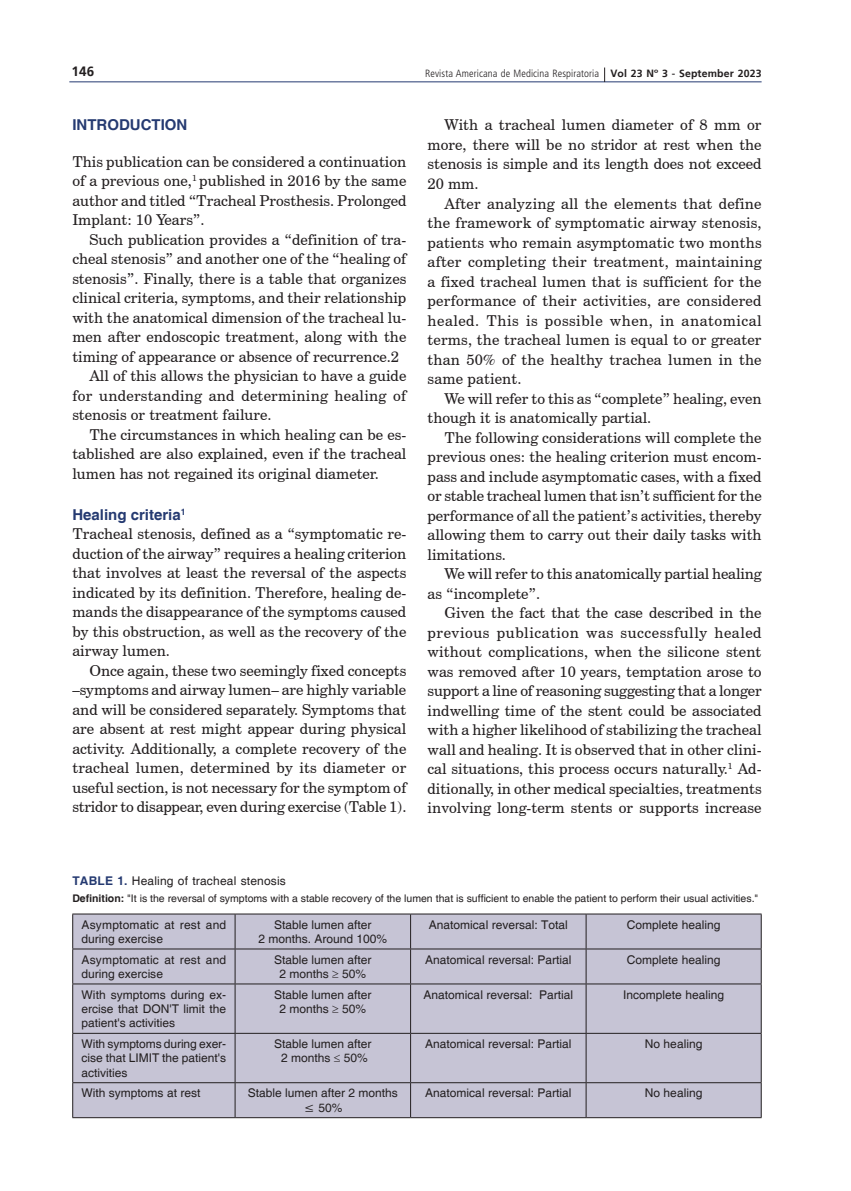
<style>
.page{position:relative;width:851px;height:1191px;background:#fff}
.page>*{position:absolute;margin:0;border:0;box-sizing:border-box;transform-origin:0 0}
.t1{font:15px/19.5px "Century Schoolbook BT";color:#231f20;text-align:justify}
.t2{font:700 15px "Helvetica";color:#253a71}
.t3{font:700 13.5px "Frutiger";color:#231f20}
.t4{font:12px/14.4px "Helvetica";color:#231f20;text-align:center}
.t5{font:10.5px "Helvetica";color:#231f20}
.t6{font:300 condensed 10.5px "Frutiger LT Std";letter-spacing:.01em;color:#231f20}
.s1{font-family:"Frutiger";font-weight:700;font-stretch:normal}
.s2{font-weight:700;color:#253a71}
.s3{font-weight:700}
</style>
<div class="page">
<hr style="left:69px;top:81px;width:692px;height:1px;background:#253a71">
<svg style="left:604px;top:67px;width:1px;height:15px"></svg>
<div style="left:73px;top:914px;width:687px;height:203px;background:#c6c4d5"></div>
<hr style="left:235px;top:914px;width:1px;height:34px;background:#231f20">
<hr style="left:410px;top:914px;width:1px;height:34px;background:#231f20">
<hr style="left:585px;top:914px;width:1px;height:34px;background:#231f20">
<hr style="left:760px;top:914px;width:1px;height:34px;background:#231f20">
<hr style="left:235px;top:949px;width:1px;height:34px;background:#231f20">
<hr style="left:410px;top:949px;width:1px;height:34px;background:#231f20">
<hr style="left:585px;top:949px;width:1px;height:34px;background:#231f20">
<hr style="left:760px;top:949px;width:1px;height:34px;background:#231f20">
<hr style="left:72px;top:983px;width:163px;height:1px;background:#231f20">
<hr style="left:235px;top:983px;width:175px;height:1px;background:#231f20">
<hr style="left:235px;top:984px;width:1px;height:49px;background:#231f20">
<hr style="left:410px;top:983px;width:176px;height:1px;background:#231f20">
<hr style="left:410px;top:984px;width:1px;height:49px;background:#231f20">
<hr style="left:586px;top:983px;width:175px;height:1px;background:#231f20">
<hr style="left:585px;top:984px;width:1px;height:49px;background:#231f20">
<hr style="left:760px;top:984px;width:1px;height:49px;background:#231f20">
<hr style="left:72px;top:1033px;width:163px;height:1px;background:#231f20">
<hr style="left:235px;top:1033px;width:175px;height:1px;background:#231f20">
<hr style="left:235px;top:1033px;width:1px;height:49px;background:#231f20">
<hr style="left:410px;top:1033px;width:176px;height:1px;background:#231f20">
<hr style="left:410px;top:1033px;width:1px;height:49px;background:#231f20">
<hr style="left:586px;top:1033px;width:175px;height:1px;background:#231f20">
<hr style="left:585px;top:1033px;width:1px;height:49px;background:#231f20">
<hr style="left:760px;top:1033px;width:1px;height:49px;background:#231f20">
<hr style="left:72px;top:1082px;width:163px;height:1px;background:#231f20">
<hr style="left:235px;top:1082px;width:175px;height:1px;background:#231f20">
<hr style="left:235px;top:1083px;width:1px;height:34px;background:#231f20">
<hr style="left:410px;top:1082px;width:176px;height:1px;background:#231f20">
<hr style="left:410px;top:1083px;width:1px;height:34px;background:#231f20">
<hr style="left:586px;top:1082px;width:175px;height:1px;background:#231f20">
<hr style="left:585px;top:1083px;width:1px;height:34px;background:#231f20">
<hr style="left:760px;top:1083px;width:1px;height:34px;background:#231f20">
<hr style="left:72px;top:1117px;width:163px;height:1px;background:#231f20">
<hr style="left:235px;top:1117px;width:175px;height:1px;background:#231f20">
<hr style="left:410px;top:1117px;width:176px;height:1px;background:#231f20">
<hr style="left:586px;top:1117px;width:175px;height:1px;background:#231f20">
<hr style="left:72px;top:914px;width:1px;height:34px;background:#231f20">
<hr style="left:72px;top:949px;width:1px;height:34px;background:#231f20">
<hr style="left:72px;top:984px;width:1px;height:49px;background:#231f20">
<hr style="left:72px;top:1033px;width:1px;height:49px;background:#231f20">
<hr style="left:72px;top:1083px;width:1px;height:34px;background:#231f20">
<hr style="left:72px;top:913px;width:163px;height:1px;background:#231f20">
<hr style="left:72px;top:948px;width:163px;height:1px;background:#231f20">
<hr style="left:235px;top:913px;width:175px;height:1px;background:#231f20">
<hr style="left:410px;top:913px;width:176px;height:1px;background:#231f20">
<hr style="left:586px;top:913px;width:175px;height:1px;background:#231f20">
<hr style="left:235px;top:948px;width:175px;height:1px;background:#231f20">
<hr style="left:410px;top:948px;width:176px;height:1px;background:#231f20">
<hr style="left:586px;top:948px;width:175px;height:1px;background:#231f20">
<p class="t3" style="left:71px;top:63px;width:24px">146</p>
<p class="t6" style="left:425px;top:67px;width:338px">Revista Americana de Medicina Respiratoria <span class="s1">Vol 23 Nº 3 - September 2023</span></p>
<p class="t2" style="left:72px;top:116px;width:116px">INTRODUCTION</p>
<p class="t1" style="left:72px;top:151px;width:335px">This publication can be considered a continuation of a previous one,<sup>1</sup> published in 2016 by the same author and titled “Tracheal Prosthesis. Prolonged Implant: 10 Years”.</p>
<p class="t1" style="left:89px;top:229px;width:318px">Such publication provides a “definition of tra-</p>
<p class="t1" style="left:72px;top:249px;width:335px">cheal stenosis” and another one of the “healing of</p>
<p class="t1" style="left:72px;top:268px;width:335px">stenosis”. Finally, there is a table that organizes</p>
<p class="t1" style="left:72px;top:288px;width:335px">clinical criteria, symptoms, and their relationship</p>
<p class="t1" style="left:72px;top:307px;width:335px">with the anatomical dimension of the tracheal lu-</p>
<p class="t1" style="left:72px;top:327px;width:335px">men after endoscopic treatment, along with the</p>
<p class="t1" style="left:72px;top:346px;width:328px">timing of appearance or absence of recurrence.2</p>
<p class="t1" style="left:89px;top:366px;width:318px">All of this allows the physician to have a guide</p>
<p class="t1" style="left:72px;top:385px;width:335px">for understanding and determining healing of</p>
<p class="t1" style="left:72px;top:405px;width:201px">stenosis or treatment failure.</p>
<p class="t1" style="left:89px;top:424px;width:318px">The circumstances in which healing can be es-</p>
<p class="t1" style="left:72px;top:444px;width:335px">tablished are also explained, even if the tracheal</p>
<p class="t1" style="left:72px;top:463px;width:308px">lumen has not regained its original diameter.</p>
<p class="t2" style="left:72px;top:505px;width:115px">Healing criteria<sup>1</sup></p>
<p class="t1" style="left:72px;top:524px;width:335px">Tracheal stenosis, defined as a “symptomatic re&shy;duction of the airway” requires a healing criterion that involves at least the reversal of the aspects indicated by its definition. Therefore, healing de&shy;mands the disappearance of the symptoms caused by this obstruction, as well as the recovery of the airway lumen.</p>
<p class="t1" style="left:72px;top:660px;width:335px;text-indent:17px">Once again, these two seemingly fixed concepts –symptoms and airway lumen– are highly variable and will be considered separately. Symptoms that are absent at rest might appear during physical activity. Additionally, a complete recovery of the tracheal lumen, determined by its diameter or useful section, is not necessary for the symptom of stridor to disappear, even during exercise (Table 1).</p>
<p class="t1" style="left:427px;top:115px;width:335px;text-indent:17px">With a tracheal lumen diameter of 8 mm or more, there will be no stridor at rest when the stenosis is simple and its length does not exceed 20 mm.</p>
<p class="t1" style="left:427px;top:193px;width:335px;text-indent:17px">After analyzing all the elements that define the framework of symptomatic airway stenosis, patients who remain asymptomatic two months after completing their treatment, maintaining a fixed tracheal lumen that is sufficient for the performance of their activities, are considered healed. This is possible when, in anatomical terms, the tracheal lumen is equal to or greater than 50% of the healthy trachea lumen in the same patient.</p>
<p class="t1" style="left:427px;top:388px;width:335px;text-indent:17px">We will refer to this as “complete” healing, even though it is anatomically partial.</p>
<p class="t1" style="left:427px;top:427px;width:335px;text-indent:17px">The following considerations will complete the previous ones: the healing criterion must encom&shy;pass and include asymptomatic cases, with a fixed or stable tracheal lumen that isn’t sufficient for the performance of all the patient’s activities, thereby allowing them to carry out their daily tasks with limitations.</p>
<p class="t1" style="left:427px;top:564px;width:335px;text-indent:17px">We will refer to this anatomically partial healing as “incomplete”.</p>
<p class="t1" style="left:427px;top:603px;width:335px;text-indent:17px">Given the fact that the case described in the previous publication was successfully healed without complications, when the silicone stent was removed after 10 years, temptation arose to support a line of reasoning suggesting that a longer indwelling time of the stent could be associated with a higher likelihood of stabilizing the tracheal wall and healing. It is observed that in other clini&shy;cal situations, this process occurs naturally.<sup>1</sup> Ad&shy;ditionally, in other medical specialties, treatments involving long-term stents or supports increase</p>
<p class="t4" style="left:72px;top:874px;width:215px"><span class="s2">TABLE 1.</span> Healing of tracheal stenosis</p>
<p class="t5" style="left:72px;top:892px;width:687px"><span class="s3">Definition:</span> "It is the reversal of symptoms with a stable recovery of the lumen that is sufficient to enable the patient to perform their usual activities."</p>
<p class="t4" style="left:82px;top:917px;width:146px;text-align:left">Asymptomatic at rest and during exercise</p>
<p class="t4" style="left:258px;top:917px;width:130px">Stable lumen after<br>2 months. Around 100%</p>
<p class="t4" style="left:429px;top:917px;width:140px">Anatomical reversal: Total</p>
<p class="t4" style="left:627px;top:917px;width:95px">Complete healing</p>
<p class="t4" style="left:82px;top:952px;width:146px;text-align:left">Asymptomatic at rest and during exercise</p>
<p class="t4" style="left:274px;top:952px;width:99px">Stable lumen after<br>2 months ≥ 50%</p>
<p class="t4" style="left:425px;top:952px;width:148px">Anatomical reversal: Partial</p>
<p class="t4" style="left:627px;top:952px;width:95px">Complete healing</p>
<p class="t4" style="left:82px;top:987px;width:146px;text-align:justify">With symptoms during ex&shy;ercise that DON'T limit the patient's activities</p>
<p class="t4" style="left:274px;top:987px;width:99px">Stable lumen after<br>2 months ≥ 50%</p>
<p class="t4" style="left:423px;top:987px;width:151px">Anatomical reversal: Partial</p>
<p class="t4" style="left:623px;top:987px;width:102px">Incomplete healing</p>
<p class="t4" style="left:82px;top:1037px;width:146px;text-align:justify">With symptoms during exer&shy;cise that LIMIT the patient's activities</p>
<p class="t4" style="left:274px;top:1037px;width:99px">Stable lumen after<br>2 months ≤ 50%</p>
<p class="t4" style="left:425px;top:1037px;width:148px">Anatomical reversal: Partial</p>
<p class="t4" style="left:645px;top:1037px;width:59px">No healing</p>
<p class="t4" style="left:82px;top:1086px;width:120px">With symptoms at rest</p>
<p class="t4" style="left:248px;top:1086px;width:152px">Stable lumen after 2 months ≤ 50%</p>
<p class="t4" style="left:425px;top:1086px;width:148px">Anatomical reversal: Partial</p>
<p class="t4" style="left:645px;top:1086px;width:59px">No healing</p>
</div>
